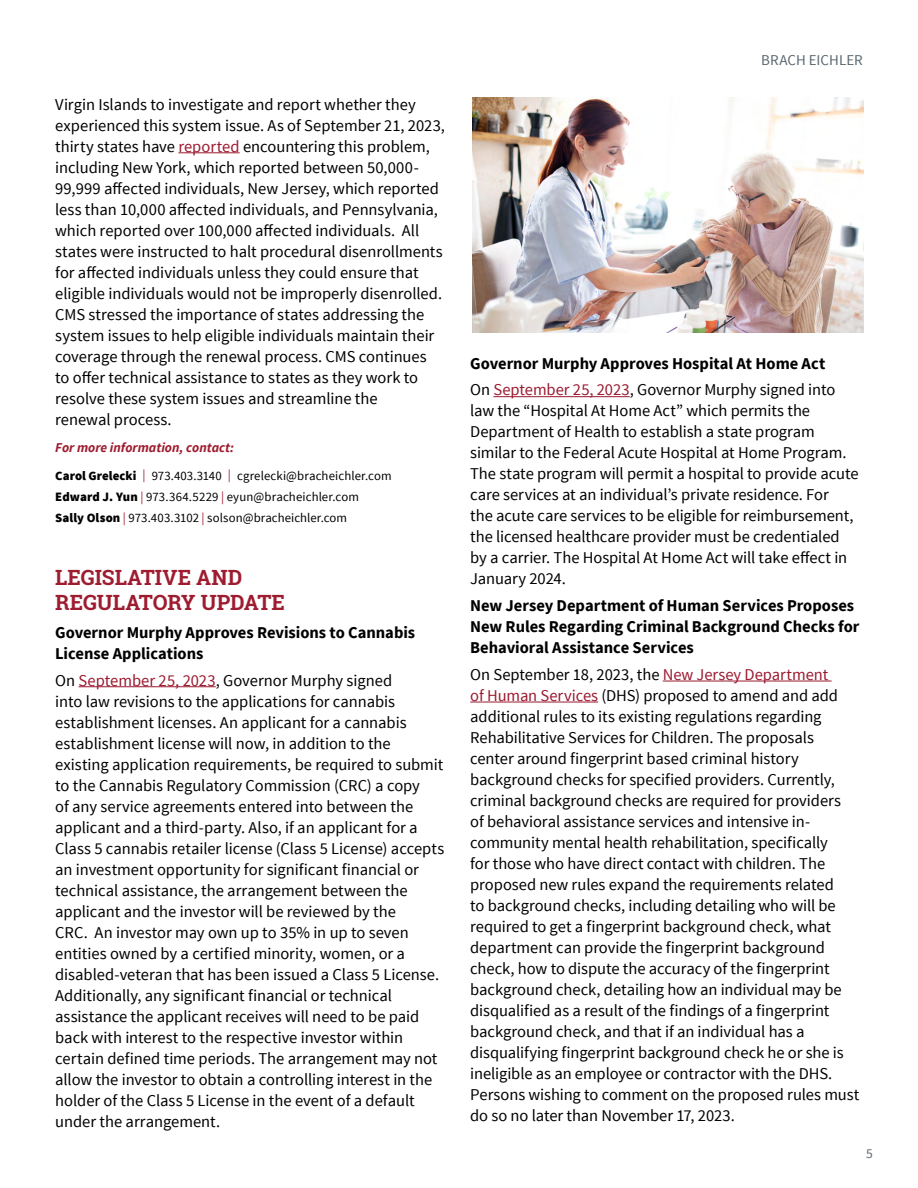
<style>
.page{position:relative;width:918px;height:1188px;background:#fff}
.page>*{position:absolute;margin:0;border:0;box-sizing:border-box;transform-origin:0 0}
.t1{font:700 21px/25.2px "Roboto Slab";color:#9e1c30}
.t2{font:16.5px/21px "Source Sans Pro";letter-spacing:-.005em;color:#000}
.t3{font:700 16.5px/21px "Source Sans Pro";color:#000}
.t4{font:15px "Source Sans Pro";color:#5b6870}
.t5{font:italic 700 13.5px "Source Sans Pro";color:#9e1c30}
.t6{font:13.5px "Source Sans Pro";color:#5b6870}
.t7{font:12.75px/21px "Source Sans Pro";letter-spacing:.01em;color:#000}
.s1{color:#9b192f}
.s2{font-weight:900}
.s3{color:#9e1c30}
.s4{font-weight:400}
.s5{font-weight:400;color:#9b192f}
</style>
<div class="page">
<hr style="left:178px;top:152px;width:62px;height:1px;background:#9b192f">
<hr style="left:79px;top:686px;width:137px;height:1px;background:#9b192f">
<hr style="left:493px;top:396px;width:137px;height:1px;background:#9b192f">
<hr style="left:663px;top:681px;width:169px;height:1px;background:#9b192f">
<hr style="left:470px;top:702px;width:128px;height:1px;background:#9b192f">
<img style="left:472px;top:97px;width:391px;height:236px">
<p class="t2" style="left:55px;top:94px;width:391px">Virgin Islands to investigate and report whether they experienced this system issue. As of September 21, 2023, thirty states have <span class="s1">reported</span> encountering this problem, including New York, which reported between 50,000- 99,999 affected individuals, New Jersey, which reported less than 10,000 affected individuals, and Pennsylvania, which reported over 100,000 affected individuals. All states were instructed to halt procedural disenrollments for affected individuals unless they could ensure that eligible individuals would not be improperly disenrolled.<br>CMS stressed the importance of states addressing the system issues to help eligible individuals maintain their coverage through the renewal process. CMS continues to offer technical assistance to states as they work to resolve these system issues and streamline the<br>renewal process.</p>
<p class="t5" style="left:55px;top:439px;width:180px">For more information, contact:</p>
<p class="t7" style="left:55px;top:466px;width:338px"><span class="s2">Carol Grelecki</span> <span class="s1">|</span> 973.403.3140 <span class="s1">|</span> cgrelecki@bracheichler.com<br><span class="s2">Edward J. Yun</span> <span class="s3">|</span> 973.364.5229 <span class="s3">|</span> eyun@bracheichler.com<br><span class="s2">Sally Olson</span> <span class="s3">|</span> 973.403.3102 <span class="s3">|</span> solson@bracheichler.com</p>
<p class="t1" style="left:55px;top:564px;width:231px">LEGISLATIVE AND<br>REGULATORY UPDATE</p>
<p class="t3" style="left:55px;top:622px;width:362px">Governor Murphy Approves Revisions to Cannabis<br>License Applications</p>
<p class="t2" style="left:55px;top:670px;width:391px">On <span class="s1">September 25, 2023</span>, Governor Murphy signed<br>into law revisions to the applications for cannabis establishment licenses. An applicant for a cannabis establishment license will now, in addition to the existing application requirements, be required to submit to the Cannabis Regulatory Commission (CRC) a copy<br>of any service agreements entered into between the applicant and a third-party. Also, if an applicant for a Class 5 cannabis retailer license (Class 5 License) accepts an investment opportunity for significant financial or technical assistance, the arrangement between the applicant and the investor will be reviewed by the<br>CRC. An investor may own up to 35% in up to seven entities owned by a certified minority, women, or a disabled-veteran that has been issued a Class 5 License.<br>Additionally, any significant financial or technical assistance the applicant receives will need to be paid back with interest to the respective investor within certain defined time periods. The arrangement may not allow the investor to obtain a controlling interest in the holder of the Class 5 License in the event of a default under the arrangement.</p>
<p class="t4" style="left:761px;top:51px;width:103px">BRACH EICHLER</p>
<p class="t3" style="left:470px;top:350px;width:367px;line-height:26.7px">Governor Murphy Approves Hospital At Home Act<br><span class="s4">On</span> <span class="s5">September 25, 2023</span><span class="s4">, Governor Murphy signed into</span></p>
<p class="t2" style="left:470px;top:401px;width:390px">law the “Hospital At Home Act” which permits the Department of Health to establish a state program similar to the Federal Acute Hospital at Home Program.<br>The state program will permit a hospital to provide acute care services at an individual’s private residence. For<br>the acute care services to be eligible for reimbursement, the licensed healthcare provider must be credentialed by a carrier. The Hospital At Home Act will take effect in January 2024.</p>
<p class="t3" style="left:470px;top:595px;width:391px">New Jersey Department of Human Services Proposes<br>New Rules Regarding Criminal Background Checks for<br>Behavioral Assistance Services</p>
<p class="t2" style="left:470px;top:664px;width:391px">On September 18, 2023, the <span class="s1">New Jersey Department<br>of Human Services</span> (DHS) proposed to amend and add additional rules to its existing regulations regarding Rehabilitative Services for Children. The proposals center around fingerprint based criminal history background checks for specified providers. Currently, criminal background checks are required for providers<br>of behavioral assistance services and intensive in&shy;community mental health rehabilitation, specifically<br>for those who have direct contact with children. The proposed new rules expand the requirements related<br>to background checks, including detailing who will be required to get a fingerprint background check, what department can provide the fingerprint background check, how to dispute the accuracy of the fingerprint background check, detailing how an individual may be disqualified as a result of the findings of a fingerprint background check, and that if an individual has a disqualifying fingerprint background check he or she is ineligible as an employee or contractor with the DHS.<br>Persons wishing to comment on the proposed rules must do so no later than November 17, 2023.</p>
<p class="t6" style="left:866px;top:1145px;width:8px">5</p>
</div>
